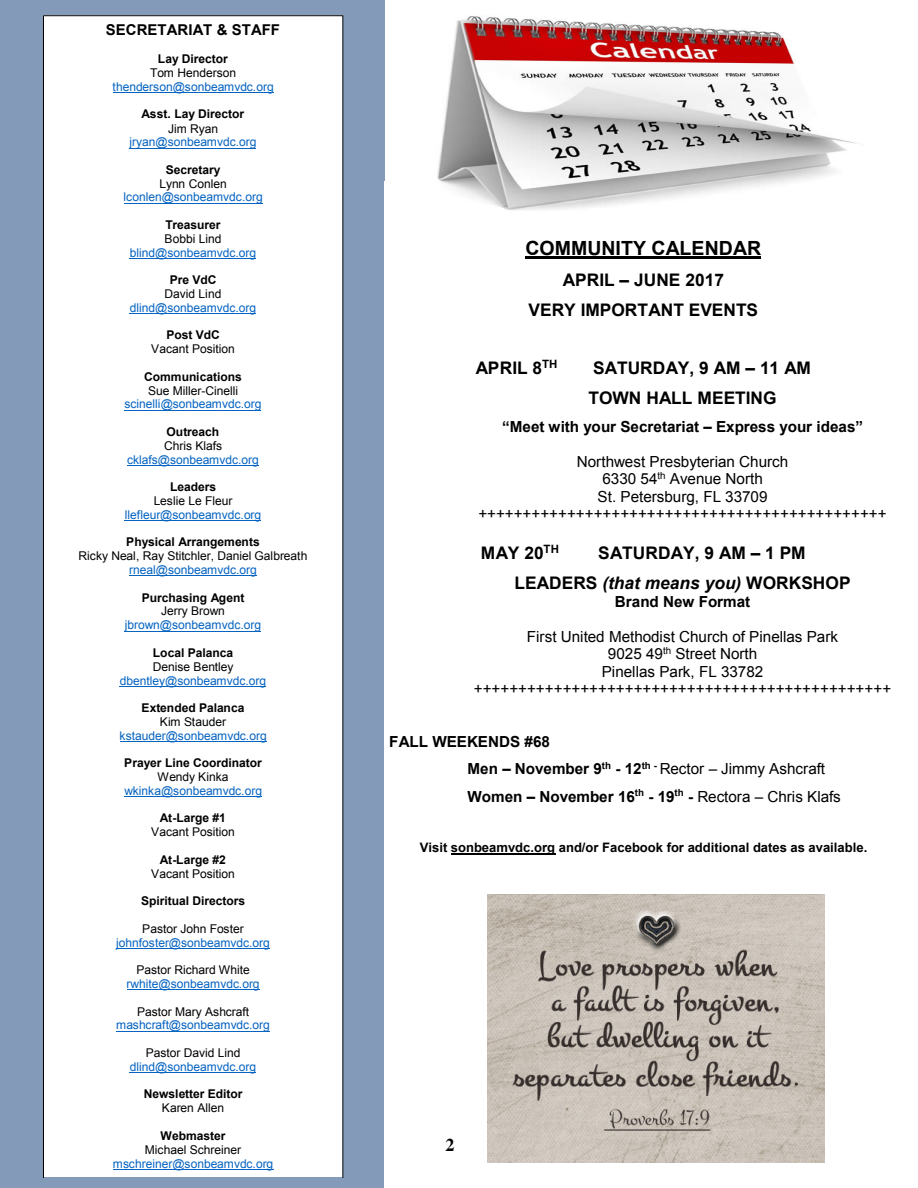
<style>
.page{position:relative;width:918px;height:1188px;background:#fff}
.page>*{position:absolute;margin:0;border:0;box-sizing:border-box;transform-origin:0 0}
.t1{font:700 19.5px "Arial";color:#000}
.t2{font:700 18px "Times";color:#060608}
.t3{font:700 17.4px/30px "Arial";color:#000}
.t4{font:15.3px/17.5px "Arial";color:#000;text-align:center}
.t5{font:700 15.3px/27.5px "Arial";color:#000}
.t6{font:700 15px "Arial";color:#000}
.t7{font:700 13.05px "Arial";color:#000}
.t8{font:12px/13.8px "Arial";letter-spacing:-.005em;color:#0563c1;text-align:center}
.t9{font:12px/14.1px "Arial";letter-spacing:-.005em;color:#000;text-align:center}
.t10{font:700 12px/14px "Arial";color:#000;text-align:center}
.s1{font-weight:700;color:#000}
.s2{color:#000}
.s3{font-weight:700}
.s4{color:#0563c1}
.s5{font-weight:400}
.s6{font-weight:400;color:#0563c1}
.s7{font-style:italic}
</style>
<div class="page">
<div style="left:0;top:0;width:385px;height:1188px;background:#839ab9"></div>
<div style="left:43px;top:15px;width:300px;height:1162px;background:#fff"></div>
<hr style="left:113px;top:92px;width:161px;height:1px;background:#0563c1">
<hr style="left:130px;top:148px;width:126px;height:1px;background:#0563c1">
<hr style="left:124px;top:203px;width:139px;height:1px;background:#0563c1">
<hr style="left:130px;top:258px;width:126px;height:1px;background:#0563c1">
<hr style="left:130px;top:313px;width:126px;height:1px;background:#0563c1">
<hr style="left:124px;top:410px;width:137px;height:1px;background:#0563c1">
<hr style="left:127px;top:465px;width:132px;height:1px;background:#0563c1">
<hr style="left:125px;top:520px;width:136px;height:1px;background:#0563c1">
<hr style="left:129px;top:575px;width:128px;height:1px;background:#0563c1">
<hr style="left:125px;top:631px;width:136px;height:1px;background:#0563c1">
<hr style="left:120px;top:686px;width:146px;height:1px;background:#0563c1">
<hr style="left:120px;top:741px;width:147px;height:1px;background:#0563c1">
<hr style="left:124px;top:796px;width:138px;height:1px;background:#0563c1">
<hr style="left:116px;top:948px;width:154px;height:1px;background:#0563c1">
<hr style="left:127px;top:989px;width:133px;height:1px;background:#0563c1">
<hr style="left:116px;top:1031px;width:154px;height:1px;background:#0563c1">
<hr style="left:130px;top:1072px;width:126px;height:1px;background:#0563c1">
<hr style="left:113px;top:1169px;width:160px;height:1px;background:#0563c1">
<hr style="left:526px;top:257px;width:235px;height:2px;background:#000">
<hr style="left:451px;top:853px;width:104px;height:2px;background:#000">
<img style="left:487px;top:894px;width:338px;height:268px">
<img style="left:437px;top:16px;width:421px;height:194px">
<p class="t6" style="left:106px;top:20px;width:176px">SECRETARIAT &amp; STAFF</p>
<p class="t8" style="left:113px;top:52px;width:163px"><span class="s1">Lay Director<br></span><span class="s2">Tom Henderson </span>thenderson@sonbeamvdc.org</p>
<p class="t8" style="left:130px;top:107px;width:129px"><span class="s1">Asst. Lay Director<br></span><span class="s2">Jim Ryan </span>jryan@sonbeamvdc.org</p>
<p class="t8" style="left:124px;top:163px;width:141px"><span class="s1">Secretary<br></span><span class="s2">Lynn Conlen </span>lconlen@sonbeamvdc.org</p>
<p class="t8" style="left:130px;top:218px;width:128px"><span class="s1">Treasurer<br></span><span class="s2">Bobbi Lind </span>blind@sonbeamvdc.org</p>
<p class="t8" style="left:130px;top:273px;width:128px"><span class="s1">Pre VdC<br></span><span class="s2">David Lind </span>dlind@sonbeamvdc.org</p>
<p class="t9" style="left:151px;top:328px;width:85px"><span class="s3">Post VdC<br></span>Vacant Position</p>
<p class="t8" style="left:124px;top:370px;width:139px"><span class="s1">Communications<br></span><span class="s2">Sue Miller-Cinelli </span>scinelli@sonbeamvdc.org</p>
<p class="t8" style="left:127px;top:425px;width:133px"><span class="s1">Outreach<br></span><span class="s2">Chris Klafs </span>cklafs@sonbeamvdc.org</p>
<p class="t8" style="left:125px;top:480px;width:138px"><span class="s1">Leaders<br></span><span class="s2">Leslie Le Fleur </span>llefleur@sonbeamvdc.org</p>
<p class="t9" style="left:79px;top:535px;width:230px"><span class="s3">Physical Arrangements<br></span>Ricky Neal, Ray Stitchler, Daniel Galbreath <span class="s4">rneal@sonbeamvdc.org</span></p>
<p class="t8" style="left:125px;top:591px;width:138px"><span class="s1">Purchasing Agent<br></span><span class="s2">Jerry Brown </span>jbrown@sonbeamvdc.org</p>
<p class="t8" style="left:120px;top:646px;width:148px"><span class="s1">Local Palanca<br></span><span class="s2">Denise Bentley </span>dbentley@sonbeamvdc.org</p>
<p class="t8" style="left:120px;top:701px;width:149px"><span class="s1">Extended Palanca<br></span><span class="s2">Kim Stauder </span>kstauder@sonbeamvdc.org</p>
<p class="t10" style="left:124px;top:756px;width:139px">Prayer Line Coordinator<br><span class="s5">Wendy Kinka </span><span class="s6">wkinka@sonbeamvdc.org</span></p>
<p class="t9" style="left:151px;top:811px;width:85px"><span class="s3">At-Large #1<br></span>Vacant Position</p>
<p class="t9" style="left:151px;top:853px;width:85px"><span class="s3">At-Large #2<br></span>Vacant Position</p>
<p class="t10" style="left:141px;top:894px;width:106px">Spiritual Directors</p>
<p class="t8" style="left:116px;top:922px;width:155px"><span class="s2">Pastor John Foster </span>johnfoster@sonbeamvdc.org</p>
<p class="t8" style="left:127px;top:963px;width:135px"><span class="s2">Pastor Richard White </span>rwhite@sonbeamvdc.org</p>
<p class="t8" style="left:116px;top:1005px;width:155px"><span class="s2">Pastor Mary Ashcraft </span>mashcraft@sonbeamvdc.org</p>
<p class="t8" style="left:130px;top:1046px;width:128px"><span class="s2">Pastor David Lind </span>dlind@sonbeamvdc.org</p>
<p class="t10" style="left:144px;top:1087px;width:100px">Newsletter Editor<br><span class="s5">Karen Allen</span></p>
<p class="t8" style="left:113px;top:1129px;width:162px"><span class="s1">Webmaster<br></span><span class="s2">Michael Schreiner </span>mschreiner@sonbeamvdc.org</p>
<p class="t1" style="left:526px;top:235px;width:237px">COMMUNITY CALENDAR</p>
<p class="t3" style="left:529px;top:265px;width:231px;text-align:center">APRIL – JUNE 2017<br>VERY IMPORTANT EVENTS</p>
<p class="t3" style="left:476px;top:353px;width:83px">APRIL 8<sup>TH</sup></p>
<p class="t3" style="left:589px;top:353px;width:224px">SATURDAY, 9 AM – 11 AM<br>TOWN HALL MEETING</p>
<p class="t5" style="left:502px;top:413px;width:362px">“Meet with your Secretariat – Express your ideas”</p>
<p class="t4" style="left:478px;top:453px;width:410px">Northwest Presbyterian Church<br>6330 54<sup>th</sup> Avenue North<br>St. Petersburg, FL 33709 ++++++++++++++++++++++++++++++++++++++++++++++</p>
<p class="t3" style="left:481px;top:538px;width:80px">MAY 20<sup>TH</sup></p>
<p class="t3" style="left:515px;top:538px;width:338px;text-indent:84px">SATURDAY, 9 AM – 1 PM<br>LEADERS <span class="s7">(that means you)</span> WORKSHOP</p>
<p class="t5" style="left:615px;top:588px;width:137px">Brand New Format</p>
<p class="t4" style="left:474px;top:628px;width:419px">First United Methodist Church of Pinellas Park<br>9025 49<sup>th</sup> Street North<br>Pinellas Park, FL 33782 +++++++++++++++++++++++++++++++++++++++++++++++</p>
<p class="t5" style="left:468px;top:728px;width:375px;text-indent:-78px">FALL WEEKENDS #68<br>Men – November 9<sup>th</sup> - 12<sup>th</sup> <sup>-</sup> <span class="s5">Rector – Jimmy Ashcraft<br></span>Women – November 16<sup>th</sup> - 19<sup>th</sup> - <span class="s5">Rectora – Chris Klafs</span></p>
<p class="t7" style="left:420px;top:839px;width:449px">Visit sonbeamvdc.org and/or Facebook for additional dates as available.</p>
<p class="t2" style="left:446px;top:1134px;width:10px">2</p>
</div>
